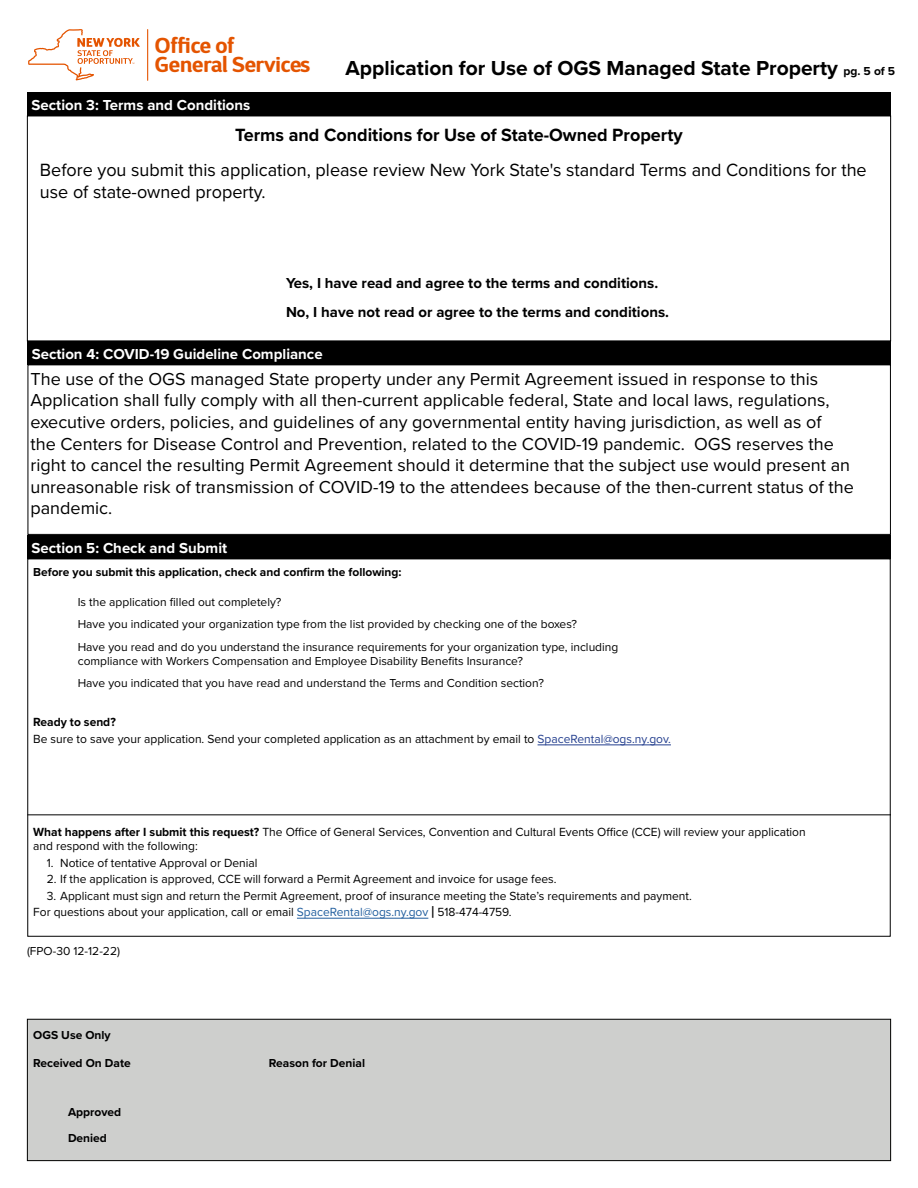
<style>
.page{position:relative;width:918px;height:1188px;background:#fff}
.page>*{position:absolute;margin:0;border:0;box-sizing:border-box;transform-origin:0 0}
.t1{font:700 21.6px/18.5px "D Sari";letter-spacing:-.01em;color:#e45400}
.t2{font:700 21px "Proxima Nova";color:#000}
.Paragraph_Style_1{font:18.3px/21.6px "Proxima Nova";color:#000}
.t3{font:700 18.3px "Proxima Nova";color:#000}
.t4{font:18px/21.6px "Proxima Nova";color:#000}
.t5{font:700 15px "Proxima Nova";color:#000}
.t6{font:700 15px "Proxima Nova";color:#fff}
.t7{font:12.3px/14.4px "Proxima Nova";color:#000}
.t8{font:700 12.3px "Proxima Nova";color:#000}
.t9{font:12px/14.4px "Proxima Nova";color:#000}
.t10{font:700 12px "Proxima Nova";color:#000}
.s1{font-size:12px}
.s2{color:#25408f}
.s3{font-weight:700}
.s4{color:#215e9e}
.s5{font-family:"Oswald"}
</style>
<div class="page">
<div style="left:27px;top:92px;width:864px;height:24px;background:#000"></div>
<hr style="left:147px;top:29px;width:1px;height:52px;background:#e45400">
<svg style="left:28px;top:29px;width:112px;height:51px"></svg>
<div style="left:27px;top:535px;width:864px;height:24px;background:#000"></div>
<hr style="left:297px;top:918px;width:131px;height:1px;background:#215e9e">
<div style="left:27px;top:1019px;width:864px;height:142px;background:#cecfcd"></div>
<div style="left:27px;top:1019px;width:864px;height:142px;border:1px solid #000"></div>
<hr style="left:538px;top:745px;width:133px;height:1px;background:#25408f">
<hr style="left:27px;top:814px;width:864px;height:1px;background:#000">
<div style="left:27px;top:341px;width:864px;height:24px;background:#000"></div>
<div style="left:28px;top:364px;width:863px;height:171px;border:1px solid #000"></div>
<p class="t1" style="left:155px;top:36px;width:157px">Office of<br>General Services</p>
<p class="t6" style="left:32px;top:93px;width:220px">Section 3: Terms and Conditions</p>
<p class="t2" style="left:346px;top:53px;width:551px">Application for Use of OGS Managed State Property <span class="s1">pg. 5 of 5</span></p>
<p class="t3" style="left:235px;top:121px;width:449px">Terms and Conditions for Use of State-Owned Property</p>
<p class="Paragraph_Style_1" style="left:40px;top:158px;width:828px">Before you submit this application, please review New York State's standard Terms and Conditions for the use of state-owned property.</p>
<p class="t5" style="left:286px;top:271px;width:374px">Yes, I have read and agree to the terms and conditions.</p>
<p class="t5" style="left:286px;top:301px;width:385px">No, I have not read or agree to the terms and conditions.</p>
<p class="t6" style="left:32px;top:343px;width:293px">Section 4: COVID-19 Guideline Compliance</p>
<p class="t4" style="left:30px;top:367px;width:825px">The use of the OGS managed State property under any Permit Agreement issued in response to this Application shall fully comply with all then-current applicable federal, State and local laws, regulations, executive orders, policies, and guidelines of any governmental entity having jurisdiction, as well as of<br>the Centers for Disease Control and Prevention, related to the COVID-19 pandemic. OGS reserves the right to cancel the resulting Permit Agreement should it determine that the subject use would present an unreasonable risk of transmission of COVID-19 to the attendees because of the then-current status of the pandemic.</p>
<p class="t6" style="left:32px;top:536px;width:197px">Section 5: Check and Submit</p>
<p class="t10" style="left:33px;top:563px;width:370px">Before you submit this application, check and confirm the following:</p>
<p class="t9" style="left:78px;top:595px;width:205px">Is the application filled out completely?</p>
<p class="t9" style="left:78px;top:616px;width:501px">Have you indicated your organization type from the list provided by checking one of the boxes?</p>
<p class="t9" style="left:78px;top:639px;width:542px">Have you read and do you understand the insurance requirements for your organization type, including compliance with Workers Compensation and Employee Disability Benefits Insurance?</p>
<p class="t9" style="left:78px;top:675px;width:468px">Have you indicated that you have read and understand the Terms and Condition section?</p>
<p class="t8" style="left:33px;top:713px;width:84px">Ready to send?</p>
<p class="t7" style="left:33px;top:731px;width:639px">Be sure to save your application. Send your completed application as an attachment by email to <span class="s2">SpaceRental@ogs.ny.gov.</span></p>
<p class="t7" style="left:33px;top:824px;width:774px"><span class="s3">What happens after I submit this request?</span> The Office of General Services, Convention and Cultural Events Office (CCE) will review your application and respond with the following:</p>
<p class="t7" style="left:47px;top:855px;width:212px">1. Notice of tentative Approval or Denial</p>
<p class="t7" style="left:47px;top:871px;width:511px">2. If the application is approved, CCE will forward a Permit Agreement and invoice for usage fees.</p>
<p class="t7" style="left:47px;top:888px;width:647px">3. Applicant must sign and return the Permit Agreement, proof of insurance meeting the State’s requirements and payment.</p>
<p class="t7" style="left:33px;top:904px;width:480px">For questions about your application, call or email <span class="s4">SpaceRental@ogs.ny.gov</span> <span class="s5">|</span> 518-474-4759.</p>
<p class="t9" style="left:27px;top:943px;width:95px">(FPO-30 12-12-22)</p>
<p class="t10" style="left:33px;top:1026px;width:79px">OGS Use Only</p>
<p class="t10" style="left:33px;top:1054px;width:99px">Received On Date</p>
<p class="t10" style="left:68px;top:1104px;width:55px">Approved</p>
<p class="t10" style="left:68px;top:1129px;width:40px">Denied</p>
<p class="t10" style="left:269px;top:1054px;width:98px">Reason for Denial</p>
</div>
